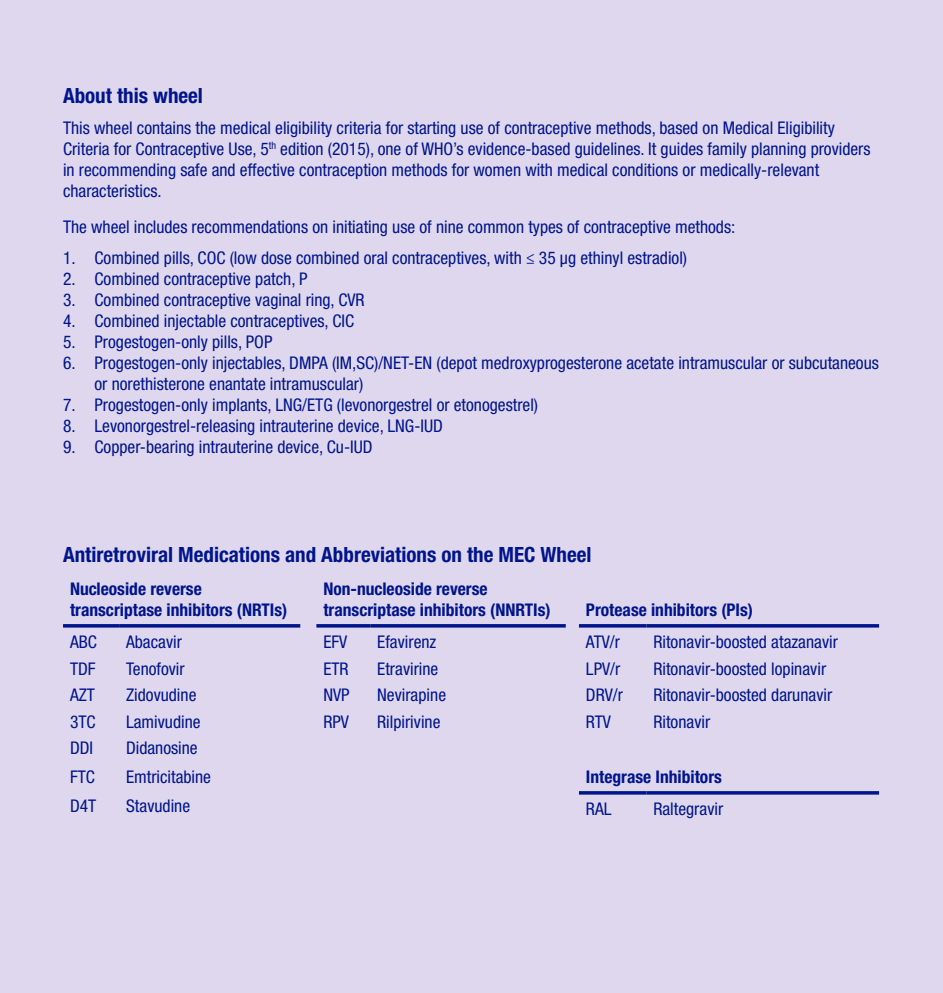
<style>
.page{position:relative;width:943px;height:993px;background:#fff}
.page>*{position:absolute;margin:0;border:0;box-sizing:border-box;transform-origin:0 0}
.t1{font:700 condensed 21px "Helvetica Neue LT Std";color:#00148b}
.t2{font:condensed 17.5px/21px "Helvetica Neue LT Std";color:#00148b}
.t3{font:700 condensed 17.5px/21px "Helvetica Neue LT Std";color:#00148b}
</style>
<div class="page">
<div style="left:0;top:0;width:943px;height:992px;background:#ded7ee"></div>
<hr style="left:63px;top:624px;width:56px;height:3px;background:#00148b">
<hr style="left:119px;top:624px;width:181px;height:3px;background:#00148b">
<hr style="left:316px;top:624px;width:54px;height:3px;background:#00148b">
<hr style="left:370px;top:624px;width:196px;height:3px;background:#00148b">
<hr style="left:579px;top:624px;width:67px;height:3px;background:#00148b">
<hr style="left:646px;top:624px;width:233px;height:3px;background:#00148b">
<svg style="left:579px;top:791px;width:67px;height:3px"></svg>
<svg style="left:646px;top:791px;width:233px;height:3px"></svg>
<p class="t1" style="left:63px;top:83px;width:141px">About this wheel</p>
<p class="t2" style="left:63px;top:117px;width:809px">This wheel contains the medical eligibility criteria for starting use of contraceptive methods, based on Medical Eligibility Criteria for Contraceptive Use, 5<sup>th</sup> edition (2015), one of WHO’s evidence-based guidelines. It guides family planning providers in recommending safe and effective contraception methods for women with medical conditions or medically-relevant characteristics.</p>
<p class="t2" style="left:63px;top:216px;width:673px">The wheel includes recommendations on initiating use of nine common types of contraceptive methods:</p>
<p class="t2" style="left:63px;top:247px;width:625px">1. Combined pills, COC (low dose combined oral contraceptives, with ≤ 35 μg ethinyl estradiol)</p>
<p class="t2" style="left:63px;top:268px;width:246px">2. Combined contraceptive patch, P</p>
<p class="t2" style="left:63px;top:289px;width:303px">3. Combined contraceptive vaginal ring, CVR</p>
<p class="t2" style="left:63px;top:310px;width:292px">4. Combined injectable contraceptives, CIC</p>
<p class="t2" style="left:63px;top:331px;width:211px">5. Progestogen-only pills, POP</p>
<p class="t2" style="left:94px;top:352px;width:785px;text-indent:-32px">6. Progestogen-only injectables, DMPA (IM,SC)/NET-EN (depot medroxyprogesterone acetate intramuscular or subcutaneous or norethisterone enantate intramuscular)</p>
<p class="t2" style="left:63px;top:394px;width:476px">7. Progestogen-only implants, LNG/ETG (levonorgestrel or etonogestrel)</p>
<p class="t2" style="left:63px;top:415px;width:381px">8. Levonorgestrel-releasing intrauterine device, LNG-IUD</p>
<p class="t2" style="left:63px;top:436px;width:311px">9. Copper-bearing intrauterine device, Cu-IUD</p>
<p class="t1" style="left:63px;top:542px;width:530px">Antiretroviral Medications and Abbreviations on the MEC Wheel</p>
<p class="t3" style="left:70px;top:577px;width:219px">Nucleoside reverse transcriptase inhibitors (NRTIs)</p>
<p class="t3" style="left:323px;top:577px;width:229px">Non-nucleoside reverse transcriptase inhibitors (NNRTIs)</p>
<p class="t3" style="left:586px;top:598px;width:169px">Protease inhibitors (PIs)</p>
<p class="t2" style="left:70px;top:631px;width:28px">ABC</p>
<p class="t2" style="left:126px;top:631px;width:57px">Abacavir</p>
<p class="t2" style="left:323px;top:631px;width:25px">EFV</p>
<p class="t2" style="left:377px;top:631px;width:61px">Efavirenz</p>
<p class="t2" style="left:586px;top:631px;width:36px">ATV/r</p>
<p class="t2" style="left:653px;top:631px;width:186px">Ritonavir-boosted atazanavir</p>
<p class="t2" style="left:70px;top:657px;width:27px">TDF</p>
<p class="t2" style="left:126px;top:657px;width:60px">Tenofovir</p>
<p class="t2" style="left:323px;top:657px;width:27px">ETR</p>
<p class="t2" style="left:377px;top:657px;width:63px">Etravirine</p>
<p class="t2" style="left:586px;top:657px;width:36px">LPV/r</p>
<p class="t2" style="left:653px;top:657px;width:174px">Ritonavir-boosted lopinavir</p>
<p class="t2" style="left:70px;top:684px;width:26px">AZT</p>
<p class="t2" style="left:126px;top:684px;width:72px">Zidovudine</p>
<p class="t2" style="left:323px;top:684px;width:28px">NVP</p>
<p class="t2" style="left:377px;top:684px;width:70px">Nevirapine</p>
<p class="t2" style="left:586px;top:684px;width:38px">DRV/r</p>
<p class="t2" style="left:653px;top:684px;width:180px">Ritonavir-boosted darunavir</p>
<p class="t2" style="left:70px;top:710px;width:27px">3TC</p>
<p class="t2" style="left:126px;top:710px;width:76px">Lamivudine</p>
<p class="t2" style="left:323px;top:710px;width:27px">RPV</p>
<p class="t2" style="left:377px;top:710px;width:65px">Rilpirivine</p>
<p class="t2" style="left:586px;top:710px;width:26px">RTV</p>
<p class="t2" style="left:653px;top:710px;width:58px">Ritonavir</p>
<p class="t2" style="left:70px;top:737px;width:25px">DDI</p>
<p class="t2" style="left:126px;top:737px;width:73px">Didanosine</p>
<p class="t2" style="left:70px;top:766px;width:26px">FTC</p>
<p class="t2" style="left:126px;top:766px;width:86px">Emtricitabine</p>
<p class="t3" style="left:586px;top:766px;width:137px">Integrase Inhibitors</p>
<p class="t2" style="left:70px;top:795px;width:28px">D4T</p>
<p class="t2" style="left:126px;top:795px;width:65px">Stavudine</p>
<p class="t2" style="left:586px;top:798px;width:27px">RAL</p>
<p class="t2" style="left:653px;top:798px;width:71px">Raltegravir</p>
</div>
